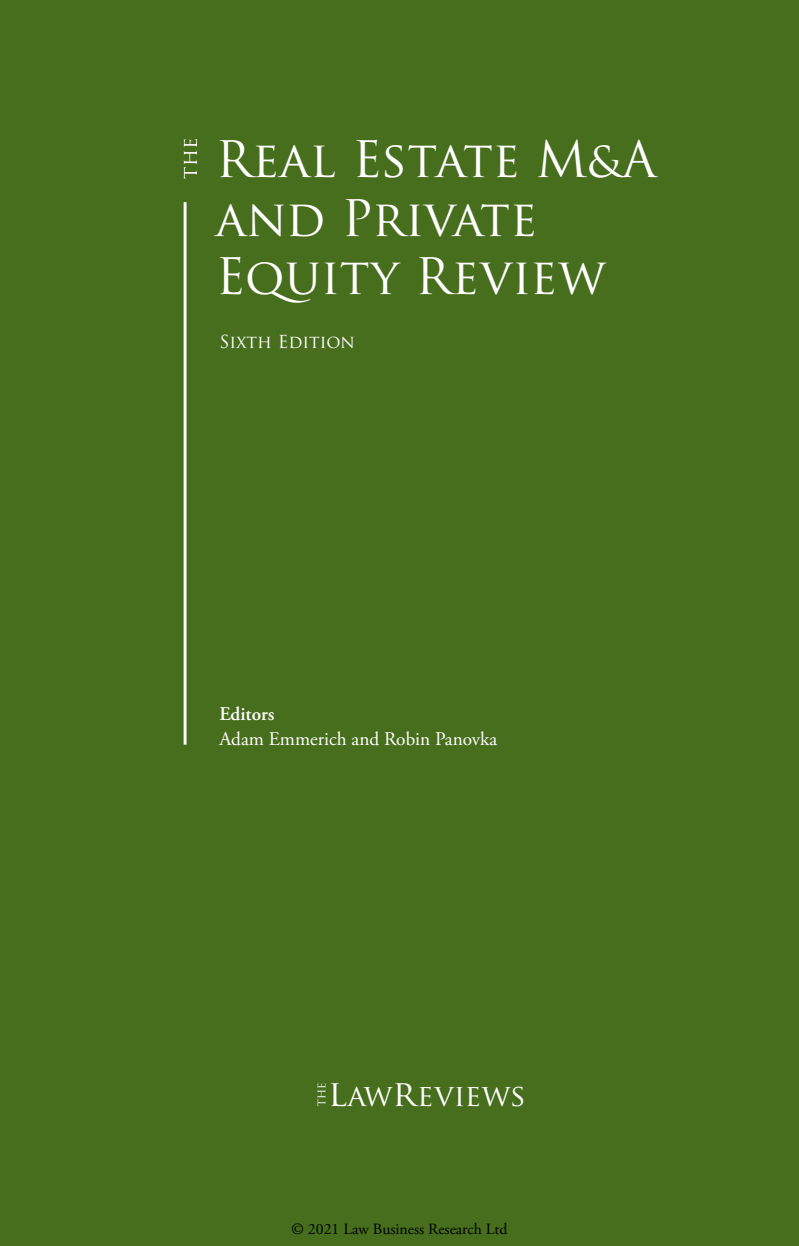
<style>
.page{position:relative;width:799px;height:1246px;background:#fff}
.page>*{position:absolute;margin:0;border:0;box-sizing:border-box;transform-origin:0 0}
.t1{font:49px/58.8px "Trajan Pro";color:#fff}
.t2{font:29.75px "Trajan Pro";color:#fff}
.t3{font:19.25px "Adobe Garamond Pro";color:#fff}
.t4{font:600 19.25px "Adobe Garamond Pro";color:#fff}
.t5{font:17.5px "Trajan Pro";color:#fff}
.t6{font:15.75px "Adobe Garamond Pro";color:#000}
.s1{font-size:35.7px}
</style>
<div class="page">
<div style="left:0;top:0;width:799px;height:1245px;background:#466e1c"></div>
<svg style="left:184px;top:139px;width:13px;height:40px"></svg>
<hr style="left:184px;top:202px;width:2px;height:542px;background:#fff">
<svg style="left:317px;top:1083px;width:8px;height:22px"></svg>
<p class="t1" style="left:215px;top:129px;width:443px">Real Estate M&amp;A and Private<br>Equity Review</p>
<p class="t5" style="left:219px;top:331px;width:137px">Sixth Edition</p>
<p class="t4" style="left:219px;top:702px;width:57px">Editors</p>
<p class="t3" style="left:219px;top:726px;width:279px">Adam Emmerich and Robin Panovka</p>
<p class="t2" style="left:328px;top:1076px;width:199px"><span class="s1">l</span>aw<span class="s1">r</span>eviews</p>
<p class="t6" style="left:291px;top:1218px;width:217px">© 2021 Law Business Research Ltd</p>
</div>
